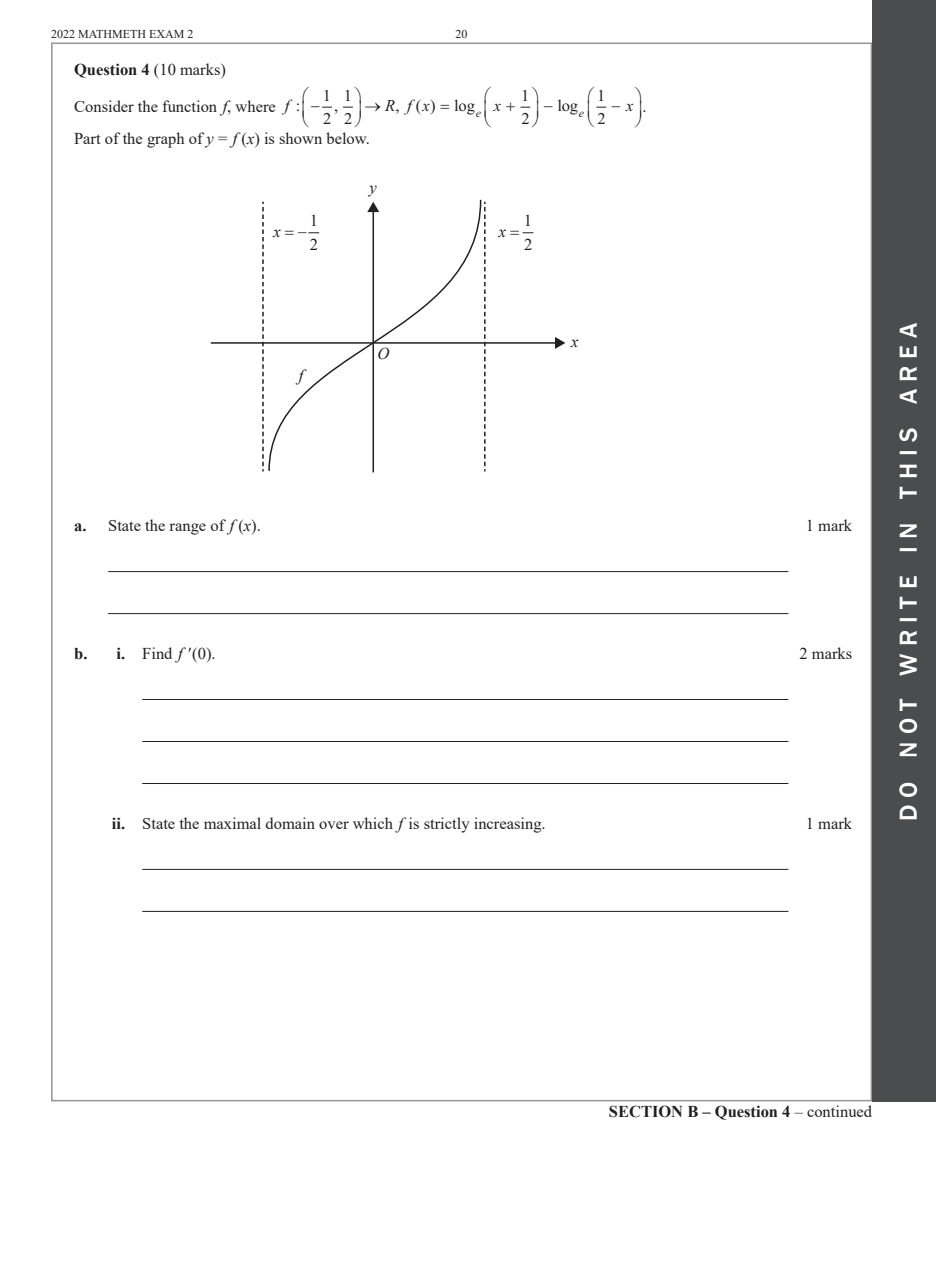
<style>
.page{position:relative;width:936px;height:1263px;background:#fff}
.page>*{position:absolute;margin:0;border:0;box-sizing:border-box;transform-origin:0 0}
.t1{font:500 25.2px "Franklin Gothic";letter-spacing:.285em;color:#fff}
.t2{font:16.5px/23.4px "Times New Roman";color:#231f20}
.t3{font:700 16.5px "Times New Roman";color:#231f20}
.t4{font:italic 16.5px "Times New Roman";color:#231f20}
.t5{font:12px "Times New Roman";color:#231f20}
.t6{font:italic 12px "Times New Roman";color:#231f20}
.s1{font-weight:400}
.s2{font-style:italic}
.s3{font-weight:700}
</style>
<div class="page">
<hr style="left:935px;top:0;width:1px;height:1101px;background:#4b4c4d">
<div style="left:872px;top:0;width:63px;height:1101px;background:#4b4c4d"></div>
<hr style="left:108px;top:571px;width:680px;height:1px;background:#231f20">
<hr style="left:108px;top:613px;width:680px;height:1px;background:#231f20">
<hr style="left:142px;top:699px;width:646px;height:1px;background:#231f20">
<hr style="left:142px;top:741px;width:646px;height:1px;background:#231f20">
<hr style="left:142px;top:783px;width:646px;height:1px;background:#231f20">
<hr style="left:142px;top:869px;width:646px;height:1px;background:#231f20">
<hr style="left:142px;top:911px;width:646px;height:1px;background:#231f20">
<hr style="left:211px;top:342px;width:345px;height:2px;background:#231f20">
<svg style="left:555px;top:337px;width:10px;height:12px"></svg>
<svg style="left:262px;top:202px;width:2px;height:269px"></svg>
<svg style="left:484px;top:202px;width:1px;height:269px"></svg>
<svg style="left:267px;top:199px;width:215px;height:273px"></svg>
<svg style="left:322px;top:106px;width:10px;height:2px"></svg>
<svg style="left:343px;top:106px;width:10px;height:2px"></svg>
<svg style="left:520px;top:106px;width:11px;height:2px"></svg>
<svg style="left:596px;top:106px;width:10px;height:2px"></svg>
<svg style="left:285px;top:231px;width:8px;height:4px"></svg>
<svg style="left:522px;top:232px;width:11px;height:2px"></svg>
<p class="t5" style="left:51px;top:26px;width:144px">2022 MATHMETH EXAM 2</p>
<p class="t5" style="left:455px;top:26px;width:13px">20</p>
<p class="t3" style="left:74px;top:58px;width:153px">Question 4 <span class="s1">(10 marks)</span></p>
<p class="t2" style="left:74px;top:94px;width:227px">Consider the function <span class="s2">f</span>, where <span class="s2">f</span> :</p>
<p class="t4" style="left:385px;top:94px;width:46px">Rfx</p>
<p class="t4" style="left:493px;top:94px;width:9px">x</p>
<p class="t4" style="left:626px;top:94px;width:9px">x</p>
<p class="t6" style="left:475px;top:105px;width:7px">e</p>
<p class="t6" style="left:579px;top:105px;width:7px">e</p>
<p class="t2" style="left:323px;top:85px;width:10px">1<br>2</p>
<p class="t2" style="left:344px;top:85px;width:10px">1<br>2</p>
<p class="t2" style="left:521px;top:85px;width:10px">1<br>2</p>
<p class="t2" style="left:597px;top:85px;width:10px">1<br>2</p>
<p class="t2" style="left:334px;top:96px;width:6px">,</p>
<p class="t2" style="left:395px;top:96px;width:81px">, () log</p>
<p class="t2" style="left:557px;top:96px;width:22px">log</p>
<p class="t2" style="left:74px;top:126px;width:297px">Part of the graph of <span class="s2">y</span> = <span class="s2">f</span> (<span class="s2">x</span>) is shown below.</p>
<p class="t2" style="left:642px;top:94px;width:6px">.</p>
<p class="t2" style="left:309px;top:209px;width:10px">1<br>2</p>
<p class="t4" style="left:273px;top:220px;width:35px">x −</p>
<p class="t4" style="left:369px;top:176px;width:9px">y</p>
<p class="t4" style="left:499px;top:220px;width:9px">x</p>
<p class="t2" style="left:524px;top:209px;width:10px">1<br>2</p>
<p class="t4" style="left:299px;top:364px;width:6px">f</p>
<p class="t4" style="left:377px;top:342px;width:13px">O</p>
<p class="t4" style="left:571px;top:330px;width:9px">x</p>
<p class="t2" style="left:74px;top:513px;width:188px"><span class="s3">a.</span> State the range of <span class="s2">f</span> (<span class="s2">x</span>).</p>
<p class="t2" style="left:805px;top:513px;width:48px">1 mark</p>
<p class="t2" style="left:74px;top:641px;width:143px"><span class="s3">b. i.</span> Find <span class="s2">f '</span>(0).</p>
<p class="t2" style="left:799px;top:641px;width:54px">2 marks</p>
<p class="t2" style="left:112px;top:811px;width:435px"><span class="s3">ii.</span> State the maximal domain over which <span class="s2">f</span> is strictly increasing.</p>
<p class="t2" style="left:805px;top:811px;width:48px">1 mark</p>
<h1 class="t1" style="left:892px;top:821px;width:500px;rotate:-90deg">do not write in this area</h1>
<p class="t3" style="left:609px;top:1100px;width:265px">SECTION B – Question 4 <span class="s1">– continued</span></p>
</div>
